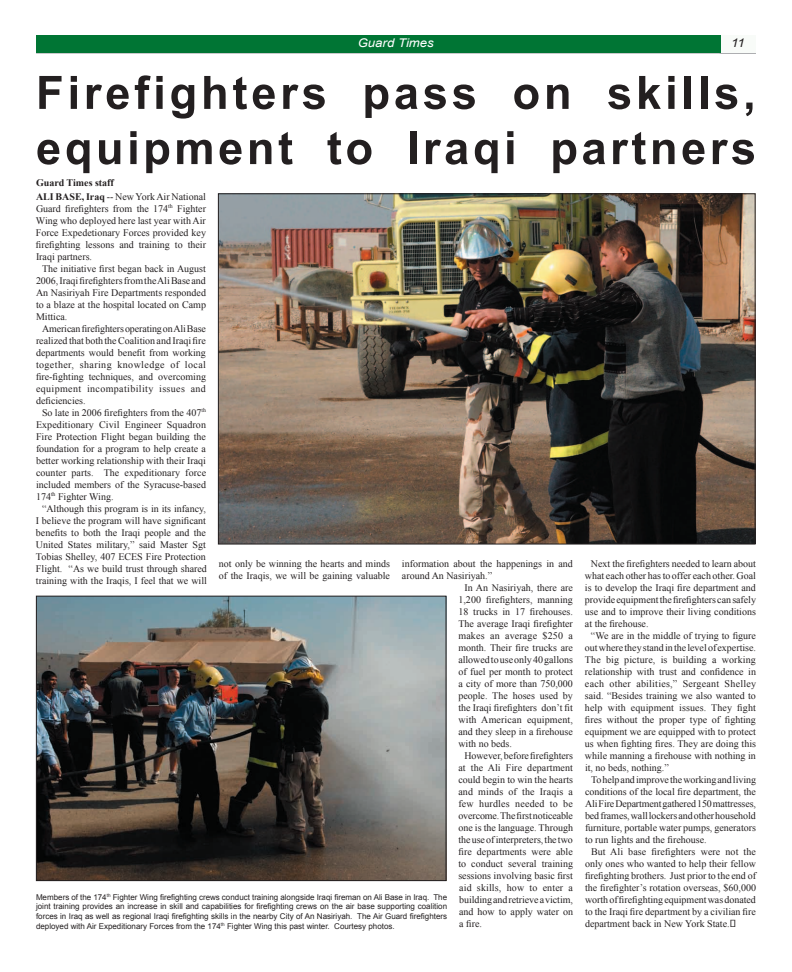
<style>
.page{position:relative;width:792px;height:972px;background:#fff}
.page>*{position:absolute;margin:0;border:0;box-sizing:border-box;transform-origin:0 0}
.t1{font:700 46px/55.2px "Arial Narrow";letter-spacing:.065em;color:#231f20;scale:1.2 1}
.t2{font:italic 12px "Arial";color:#fff;scale:1.1 1}
.t3{font:italic 12px "Arial";color:#231f20;scale:1.1 1}
.t4{font:10px/12px "Times New Roman";color:#231f20;text-align:justify}
.t5{font:10px "Times New Roman";letter-spacing:.02em;color:#231f20}
.t6{font:700 10px "Times New Roman";color:#231f20}
.t7{font:8px/9.6px "Arial";color:#231f20;text-align:justify}
.s1{font-weight:700}
</style>
<div class="page">
<div style="left:36px;top:35px;width:720px;height:19px;border:1px solid #939598"></div>
<div style="left:720px;top:35px;width:36px;height:19px;border:1px solid #939598"></div>
<div style="left:36px;top:36px;width:720px;height:17px;background:#007534"></div>
<div style="left:721px;top:36px;width:35px;height:17px;background:#f8fbf8"></div>
<img style="left:220px;top:195px;width:534px;height:347px">
<img style="left:38px;top:598px;width:406px;height:281px">
<div style="left:36px;top:596px;width:410px;height:285px;border:1px solid #231f20"></div>
<p class="t2" style="left:358px;top:35px;width:71px">Guard Times</p>
<p class="t3" style="left:731px;top:35px;width:14px">11</p>
<h1 class="t1" style="left:36px;top:63px;width:602px">Firefighters pass on skills, equipment to Iraqi partners</h1>
<p class="t6" style="left:36px;top:176px;width:79px">Guard Times staff</p>
<p class="t4" style="left:36px;top:190px;width:172px"><span class="s1">ALI BASE, Iraq</span> -- New York Air National Guard firefighters from the 174<sup>th</sup> Fighter Wing who deployed here last year with Air Force Expedetionary Forces provided key firefighting lessons and training to their Iraqi partners.</p>
<p class="t4" style="left:36px;top:262px;width:171px;text-indent:6px">The initiative first began back in August 2006, Iraqi firefighters from the Ali Base and An Nasiriyah Fire Departments responded to a blaze at the hospital located on Camp Mittica.</p>
<p class="t4" style="left:36px;top:322px;width:172px;text-indent:6px">American firefighters operating on Ali Base realized that both the Coalition and Iraqi fire departments would benefit from working together, sharing knowledge of local fire-fighting techniques, and overcoming equipment incompatibility issues and deficiencies.</p>
<p class="t4" style="left:36px;top:406px;width:172px;text-indent:6px">So late in 2006 firefighters from the 407<sup>th </sup>Expeditionary Civil Engineer Squadron Fire Protection Flight began building the foundation for a program to help create a better working relationship with their Iraqi counter parts. The expeditionary force included members of the Syracuse-based 174<sup>th</sup> Fighter Wing.</p>
<p class="t4" style="left:36px;top:502px;width:172px;text-align:center">“Although this program is in its infancy,<br>I believe the program will have significant benefits to both the Iraqi people and the United States military,” said Master Sgt Tobias Shelley, 407 ECES Fire Protection Flight. “As we build trust through shared training with the Iraqis, I feel that we will</p>
<p class="t4" style="left:219px;top:558px;width:173px">not only be winning the hearts and minds of the Iraqis, we will be gaining valuable</p>
<p class="t4" style="left:402px;top:558px;width:172px">information about the happenings in and</p>
<p class="t4" style="left:402px;top:570px;width:92px">around An Nasiriyah.”</p>
<p class="t4" style="left:464px;top:582px;width:110px">In An Nasiriyah, there are</p>
<p class="t4" style="left:458px;top:594px;width:116px">1,200 firefighters, manning</p>
<p class="t4" style="left:458px;top:606px;width:116px">18 trucks in 17 firehouses.</p>
<p class="t4" style="left:458px;top:618px;width:116px">The average Iraqi firefighter</p>
<p class="t5" style="left:458px;top:629px;width:116px">makes an average $250 a</p>
<p class="t4" style="left:458px;top:642px;width:116px">month. Their fire trucks are</p>
<p class="t4" style="left:458px;top:654px;width:116px">allowed to use only 40 gallons</p>
<p class="t4" style="left:458px;top:666px;width:116px">of fuel per month to protect</p>
<p class="t4" style="left:458px;top:678px;width:116px">a city of more than 750,000</p>
<p class="t4" style="left:458px;top:690px;width:116px">people. The hoses used by</p>
<p class="t4" style="left:458px;top:702px;width:116px">the Iraqi firefighters don’t fit</p>
<p class="t4" style="left:458px;top:714px;width:116px">with American equipment,</p>
<p class="t4" style="left:458px;top:726px;width:116px">and they sleep in a firehouse</p>
<p class="t4" style="left:458px;top:738px;width:55px">with no beds.</p>
<p class="t4" style="left:464px;top:750px;width:110px">However, before firefighters</p>
<p class="t4" style="left:458px;top:762px;width:116px">at the Ali Fire department</p>
<p class="t4" style="left:458px;top:774px;width:116px">could begin to win the hearts</p>
<p class="t4" style="left:458px;top:786px;width:116px">and minds of the Iraqis a</p>
<p class="t5" style="left:458px;top:797px;width:116px">few hurdles needed to be</p>
<p class="t4" style="left:458px;top:810px;width:116px">overcome. The first noticeable</p>
<p class="t4" style="left:458px;top:822px;width:116px">one is the language. Through</p>
<p class="t4" style="left:458px;top:834px;width:116px">the use of interpreters, the two</p>
<p class="t4" style="left:458px;top:846px;width:116px">fire departments were able</p>
<p class="t4" style="left:458px;top:858px;width:116px">to conduct several training</p>
<p class="t4" style="left:458px;top:870px;width:116px">sessions involving basic first</p>
<p class="t4" style="left:459px;top:882px;width:115px">aid skills, how to enter a</p>
<p class="t4" style="left:459px;top:894px;width:115px">building and retrieve a victim,</p>
<p class="t4" style="left:459px;top:906px;width:115px">and how to apply water on</p>
<p class="t4" style="left:459px;top:918px;width:24px">a fire.</p>
<p class="t7" style="left:36px;top:892px;width:413px">Members of the 174<sup>th</sup> Fighter Wing firefighting crews conduct training alongside Iraqi fireman on Ali Base in Iraq. The joint training provides an increase in skill and capabilities for firefighting crews on the air base supporting coalition forces in Iraq as well as regional Iraqi firefighting skills in the nearby City of An Nasiriyah. The Air Guard firefighters deployed with Air Expeditionary Forces from the 174<sup>th</sup> Fighter Wing this past winter. Courtesy photos.</p>
<p class="t4" style="left:585px;top:558px;width:173px;text-indent:6px">Next the firefighters needed to learn about what each other has to offer each other. Goal is to develop the Iraqi fire department and provide equipment the firefighters can safely use and to improve their living conditions at the firehouse.</p>
<p class="t4" style="left:585px;top:630px;width:173px;text-indent:6px">“We are in the middle of trying to figure out where they stand in the level of expertise.<br>The big picture, is building a working relationship with trust and confidence in each other abilities,” Sergeant Shelley said. “Besides training we also wanted to help with equipment issues. They fight fires without the proper type of fighting equipment we are equipped with to protect us when fighting fires. They are doing this while manning a firehouse with nothing in it, no beds, nothing.”</p>
<p class="t4" style="left:585px;top:774px;width:173px;text-indent:6px">To help and improve the working and living conditions of the local fire department, the Ali Fire Department gathered 150 mattresses, bed frames, wall lockers and other household furniture, portable water pumps, generators to run lights and the firehouse.</p>
<p class="t4" style="left:585px;top:846px;width:173px;text-indent:6px">But Ali base firefighters were not the only ones who wanted to help their fellow firefighting brothers. Just prior to the end of the firefighter’s rotation overseas, $60,000 worth of firefighting equipment was donated to the Iraqi fire department by a civilian fire department back in New York State.</p>
</div>
